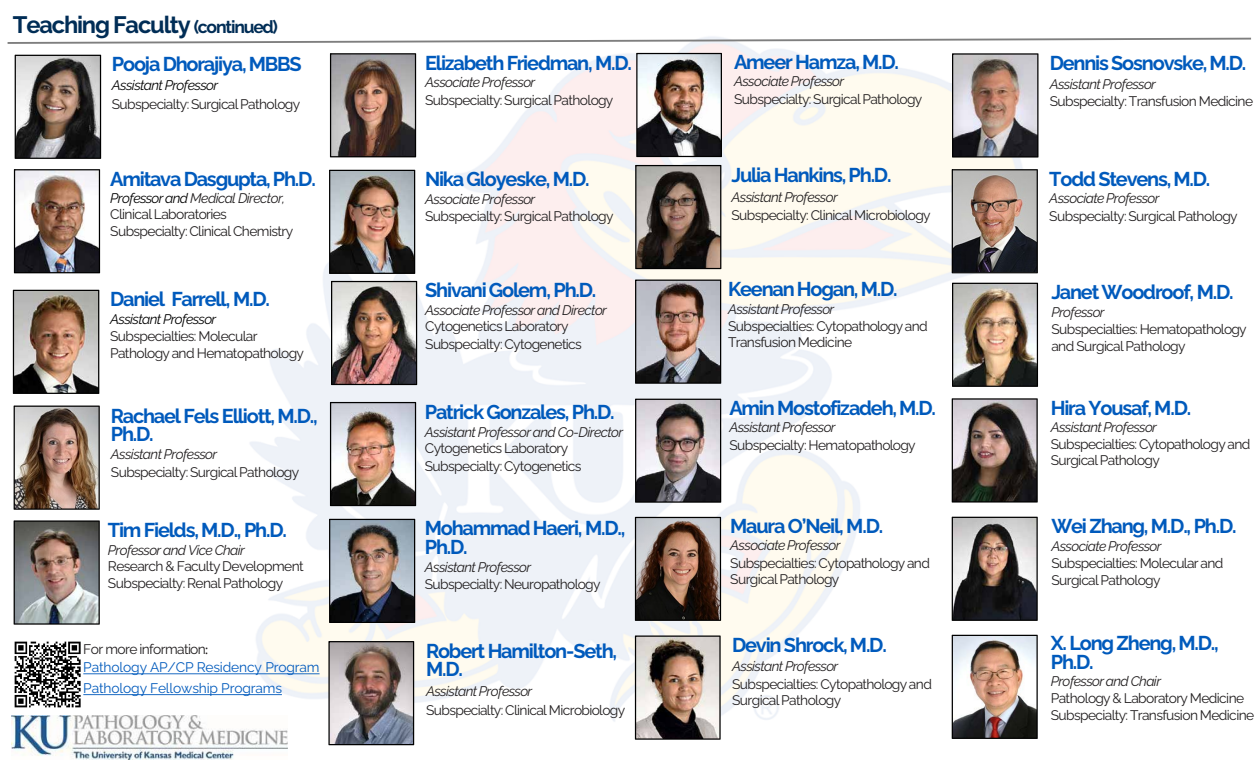
<style>
.page{position:relative;width:1260px;height:765px;background:#fff}
.page>*{position:absolute;margin:0;border:0;box-sizing:border-box;transform-origin:0 0}
.t1{font:700 23.75px "Raleway";letter-spacing:-.05em;color:#002d56}
.t2{font:700 20px/18.8px "Raleway";letter-spacing:-.06em;color:#005abc}
.t3{font:13.75px/16.2px "Raleway";letter-spacing:-.045em;color:#211e1f}
.t4{font:italic 13.75px "Raleway";letter-spacing:-.045em;color:#211e1f}
.t5{font:13.75px/17.8px "Raleway";letter-spacing:-.01em;color:#005abc}
.t6{font:italic 13.75px "Raleway";letter-spacing:-.045em;color:#000}
.s1{font-size:17.5px}
.s2{font-style:italic;color:#000}
.s3{font-style:italic}
.s4{color:#211e1f}
.s5{font-family:"Gill Sans";color:#231f20}
</style>
<div class="page">
<img style="left:11px;top:83px;width:31px;height:666px">
<img style="left:87px;top:83px;width:260px;height:677px">
<img style="left:392px;top:296px;width:261px;height:450px">
<img style="left:42px;top:674px;width:45px;height:86px">
<img style="left:651px;top:740px;width:2px;height:6px">
<svg style="left:8px;top:38px;width:1243px;height:6px"></svg>
<svg style="left:15px;top:55px;width:86px;height:104px;background:#6f6763"></svg>
<img style="left:14px;top:169px;width:86px;height:104px">
<img style="left:13px;top:290px;width:86px;height:104px">
<img style="left:14px;top:406px;width:86px;height:104px">
<img style="left:14px;top:520px;width:86px;height:105px">
<img style="left:330px;top:53px;width:86px;height:104px">
<img style="left:329px;top:170px;width:86px;height:104px">
<img style="left:331px;top:281px;width:86px;height:104px">
<img style="left:330px;top:402px;width:86px;height:104px">
<img style="left:329px;top:519px;width:86px;height:104px">
<img style="left:328px;top:641px;width:86px;height:104px">
<img style="left:636px;top:53px;width:86px;height:104px">
<svg style="left:635px;top:165px;width:86px;height:104px;background:#645953"></svg>
<img style="left:635px;top:280px;width:86px;height:104px">
<img style="left:635px;top:399px;width:86px;height:104px">
<svg style="left:635px;top:517px;width:86px;height:104px;background:#69564d"></svg>
<img style="left:635px;top:636px;width:86px;height:104px">
<img style="left:952px;top:53px;width:86px;height:105px">
<img style="left:952px;top:169px;width:86px;height:104px">
<img style="left:952px;top:283px;width:86px;height:104px">
<svg style="left:952px;top:398px;width:86px;height:105px;background:#625856"></svg>
<svg style="left:952px;top:517px;width:86px;height:104px;background:#6b6563"></svg>
<img style="left:952px;top:635px;width:86px;height:104px">
<img style="left:14px;top:641px;width:67px;height:67px">
<svg style="left:83px;top:673px;width:237px;height:1px"></svg>
<svg style="left:83px;top:694px;width:199px;height:1px"></svg>
<img style="left:12px;top:716px;width:276px;height:43px">
<h1 class="t1" style="left:13px;top:6px;width:267px">Teaching Faculty <span class="s1">(continued)</span></h1>
<h2 class="t2" style="left:112px;top:53px;width:191px">Pooja Dhorajiya, MBBS</h2>
<p class="t6" style="left:112px;top:74px;width:108px">Assistant Professor</p>
<p class="t3" style="left:112px;top:94px;width:190px">Subspecialty: Surgical Pathology</p>
<h2 class="t2" style="left:110px;top:167px;width:207px">Amitava Dasgupta, Ph.D.</h2>
<p class="t3" style="left:110px;top:189px;width:184px"><span class="s2">Professor and</span> <span class="s3">Medical Director,<br></span>Clinical Laboratories<br>Subspecialty: Clinical Chemistry</p>
<h2 class="t2" style="left:110px;top:288px;width:161px">Daniel Farrell, M.D.</h2>
<p class="t6" style="left:110px;top:308px;width:108px">Assistant Professor</p>
<p class="t3" style="left:110px;top:327px;width:195px">Subspecialties: Molecular<br>Pathology and Hematopathology</p>
<h2 class="t2" style="left:111px;top:404px;width:208px">Rachael Fels Elliott, M.D.,<br>Ph.D.</h2>
<p class="t4" style="left:111px;top:443px;width:108px">Assistant Professor</p>
<p class="t3" style="left:111px;top:462px;width:190px">Subspecialty: Surgical Pathology</p>
<h2 class="t2" style="left:108px;top:519px;width:180px">Tim Fields, M.D., Ph.D.</h2>
<p class="t4" style="left:108px;top:539px;width:139px">Professor and Vice Chair</p>
<p class="t3" style="left:108px;top:556px;width:197px;line-height:17.4px">Research &amp; Faculty Development<br>Subspecialty: Renal Pathology</p>
<p class="t5" style="left:83px;top:639px;width:238px"><span class="s4">For more information</span><span class="s5">:<br></span>Pathology AP/CP Residency Program</p>
<p class="t5" style="left:83px;top:678px;width:200px">Pathology Fellowship Programs</p>
<h2 class="t2" style="left:425px;top:51px;width:208px">Elizabeth Friedman, M.D.</h2>
<p class="t4" style="left:425px;top:72px;width:112px">Associate Professor</p>
<p class="t3" style="left:425px;top:90px;width:190px">Subspecialty: Surgical Pathology</p>
<h2 class="t2" style="left:425px;top:168px;width:166px">Nika Gloyeske, M.D.</h2>
<p class="t4" style="left:425px;top:188px;width:112px">Associate Professor</p>
<p class="t3" style="left:425px;top:207px;width:190px">Subspecialty: Surgical Pathology</p>
<h2 class="t2" style="left:425px;top:279px;width:173px">Shivani Golem, Ph.D.</h2>
<p class="t4" style="left:425px;top:299px;width:183px">Associate Professor and Director</p>
<p class="t3" style="left:425px;top:316px;width:158px;line-height:17.4px">Cytogenetics Laboratory<br>Subspecialty: Cytogenetics</p>
<h2 class="t2" style="left:425px;top:401px;width:191px">Patrick Gonzales, Ph.D.</h2>
<p class="t4" style="left:425px;top:421px;width:200px">Assistant Professor and Co-Director</p>
<p class="t3" style="left:425px;top:438px;width:158px;line-height:17.4px">Cytogenetics Laboratory<br>Subspecialty: Cytogenetics</p>
<h2 class="t2" style="left:425px;top:517px;width:202px">Mohammad Haeri, M.D.,<br>Ph.D.</h2>
<p class="t4" style="left:425px;top:556px;width:108px">Assistant Professor</p>
<p class="t3" style="left:425px;top:575px;width:177px">Subspecialty: Neuropathology</p>
<h2 class="t2" style="left:426px;top:639px;width:193px">Robert Hamilton-Seth,<br>M.D.</h2>
<p class="t4" style="left:426px;top:681px;width:108px">Assistant Professor</p>
<p class="t3" style="left:426px;top:701px;width:201px">Subspecialty: Clinical Microbiology</p>
<h2 class="t2" style="left:734px;top:50px;width:166px">Ameer Hamza, M.D.</h2>
<p class="t4" style="left:734px;top:71px;width:112px">Associate Professor</p>
<p class="t3" style="left:734px;top:90px;width:190px">Subspecialty: Surgical Pathology</p>
<h2 class="t2" style="left:731px;top:163px;width:162px">Julia Hankins, Ph.D.</h2>
<p class="t4" style="left:731px;top:186px;width:108px">Assistant Professor</p>
<p class="t3" style="left:731px;top:206px;width:201px">Subspecialty: Clinical Microbiology</p>
<h2 class="t2" style="left:728px;top:278px;width:171px">Keenan Hogan, M.D.</h2>
<p class="t4" style="left:728px;top:298px;width:108px">Assistant Professor</p>
<p class="t3" style="left:728px;top:317px;width:201px">Subspecialties: Cytopathology and<br>Transfusion Medicine</p>
<h2 class="t2" style="left:729px;top:396px;width:208px">Amin Mostofizadeh, M.D.</h2>
<p class="t4" style="left:729px;top:417px;width:108px">Assistant Professor</p>
<p class="t3" style="left:729px;top:436px;width:188px">Subspecialty: Hematopathology</p>
<h2 class="t2" style="left:730px;top:515px;width:154px">Maura O’Neil, M.D.</h2>
<p class="t4" style="left:730px;top:535px;width:112px">Associate Professor</p>
<p class="t3" style="left:730px;top:554px;width:201px">Subspecialties: Cytopathology and<br>Surgical Pathology</p>
<h2 class="t2" style="left:732px;top:634px;width:156px">Devin Shrock, M.D.</h2>
<p class="t4" style="left:732px;top:655px;width:108px">Assistant Professor</p>
<p class="t3" style="left:732px;top:674px;width:201px">Subspecialties: Cytopathology and<br>Surgical Pathology</p>
<h2 class="t2" style="left:1050px;top:52px;width:198px">Dennis Sosnovske, M.D.</h2>
<p class="t4" style="left:1050px;top:73px;width:108px">Assistant Professor</p>
<p class="t3" style="left:1050px;top:92px;width:205px">Subspecialty: Transfusion Medicine</p>
<h2 class="t2" style="left:1049px;top:167px;width:162px">Todd Stevens, M.D.</h2>
<p class="t4" style="left:1049px;top:187px;width:112px">Associate Professor</p>
<p class="t3" style="left:1049px;top:206px;width:190px">Subspecialty: Surgical Pathology</p>
<h2 class="t2" style="left:1051px;top:281px;width:184px">Janet Woodroof, M.D.</h2>
<p class="t4" style="left:1051px;top:301px;width:55px">Professor</p>
<p class="t3" style="left:1051px;top:320px;width:197px">Subspecialties: Hematopathology and Surgical Pathology</p>
<h2 class="t2" style="left:1051px;top:397px;width:142px">Hira Yousaf, M.D.</h2>
<p class="t4" style="left:1051px;top:417px;width:108px">Assistant Professor</p>
<p class="t3" style="left:1051px;top:434px;width:201px">Subspecialties: Cytopathology and<br>Surgical Pathology</p>
<h2 class="t2" style="left:1051px;top:515px;width:187px">Wei Zhang, M.D., Ph.D.</h2>
<p class="t4" style="left:1051px;top:535px;width:112px">Associate Professor</p>
<p class="t3" style="left:1051px;top:554px;width:174px">Subspecialties: Molecular and<br>Surgical Pathology</p>
<h2 class="t2" style="left:1051px;top:632px;width:170px">X. Long Zheng, M.D.,<br>Ph.D.</h2>
<p class="t4" style="left:1051px;top:671px;width:112px">Professor and Chair</p>
<p class="t3" style="left:1051px;top:688px;width:205px;line-height:17.4px">Pathology &amp; Laboratory Medicine<br>Subspecialty: Transfusion Medicine</p>
</div>
